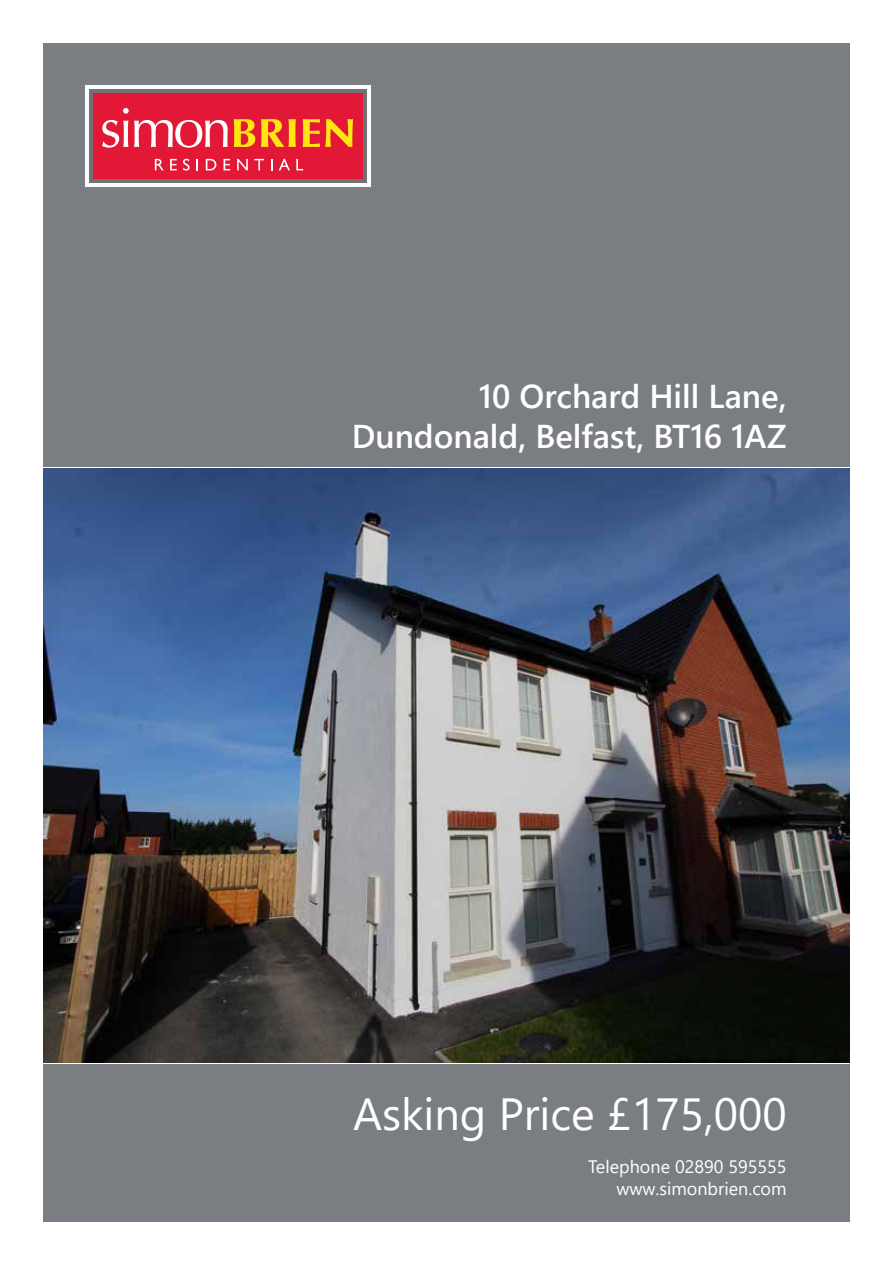
<style>
.page{position:relative;width:893px;height:1263px;background:#fff}
.page>*{position:absolute;margin:0;border:0;box-sizing:border-box;transform-origin:0 0}
.t1{font:45px "Segoe UI";color:#fff}
.t2{font:600 33px/39.6px "Segoe UI";color:#fff;text-align:right}
.t3{font:18px/21.6px "Segoe UI";color:#fff;text-align:right}
</style>
<div class="page">
<div style="left:43px;top:43px;width:807px;height:424px;background:#7a7d82"></div>
<div style="left:43px;top:1064px;width:807px;height:157px;background:#7a7d82"></div>
<img style="left:43px;top:468px;width:807px;height:594px">
<div style="left:85px;top:85px;width:286px;height:102px;background:#fff"></div>
<div style="left:89px;top:89px;width:278px;height:94px;background:#717073"></div>
<div style="left:93px;top:93px;width:270px;height:86px;background:#e31837"></div>
<svg style="left:102px;top:108px;width:126px;height:40px"></svg>
<svg style="left:234px;top:119px;width:21px;height:28px"></svg>
<svg style="left:261px;top:119px;width:35px;height:28px"></svg>
<svg style="left:303px;top:119px;width:50px;height:28px"></svg>
<svg style="left:155px;top:159px;width:9px;height:11px"></svg>
<svg style="left:170px;top:159px;width:7px;height:11px"></svg>
<svg style="left:183px;top:159px;width:7px;height:12px"></svg>
<svg style="left:196px;top:159px;width:2px;height:11px"></svg>
<svg style="left:206px;top:159px;width:10px;height:11px"></svg>
<svg style="left:224px;top:159px;width:6px;height:11px"></svg>
<svg style="left:237px;top:159px;width:11px;height:11px"></svg>
<svg style="left:254px;top:159px;width:10px;height:11px"></svg>
<svg style="left:279px;top:159px;width:11px;height:11px"></svg>
<svg style="left:296px;top:159px;width:7px;height:11px"></svg>
<p class="t2" style="left:352px;top:376px;width:436px">10 Orchard Hill Lane,<br>Dundonald, Belfast, BT16 1AZ</p>
<h1 class="t1" style="left:353px;top:1078px;width:435px">Asking Price £175,000</h1>
<p class="t3" style="left:588px;top:1155px;width:200px">Telephone 02890 595555 www.simonbrien.com</p>
</div>
